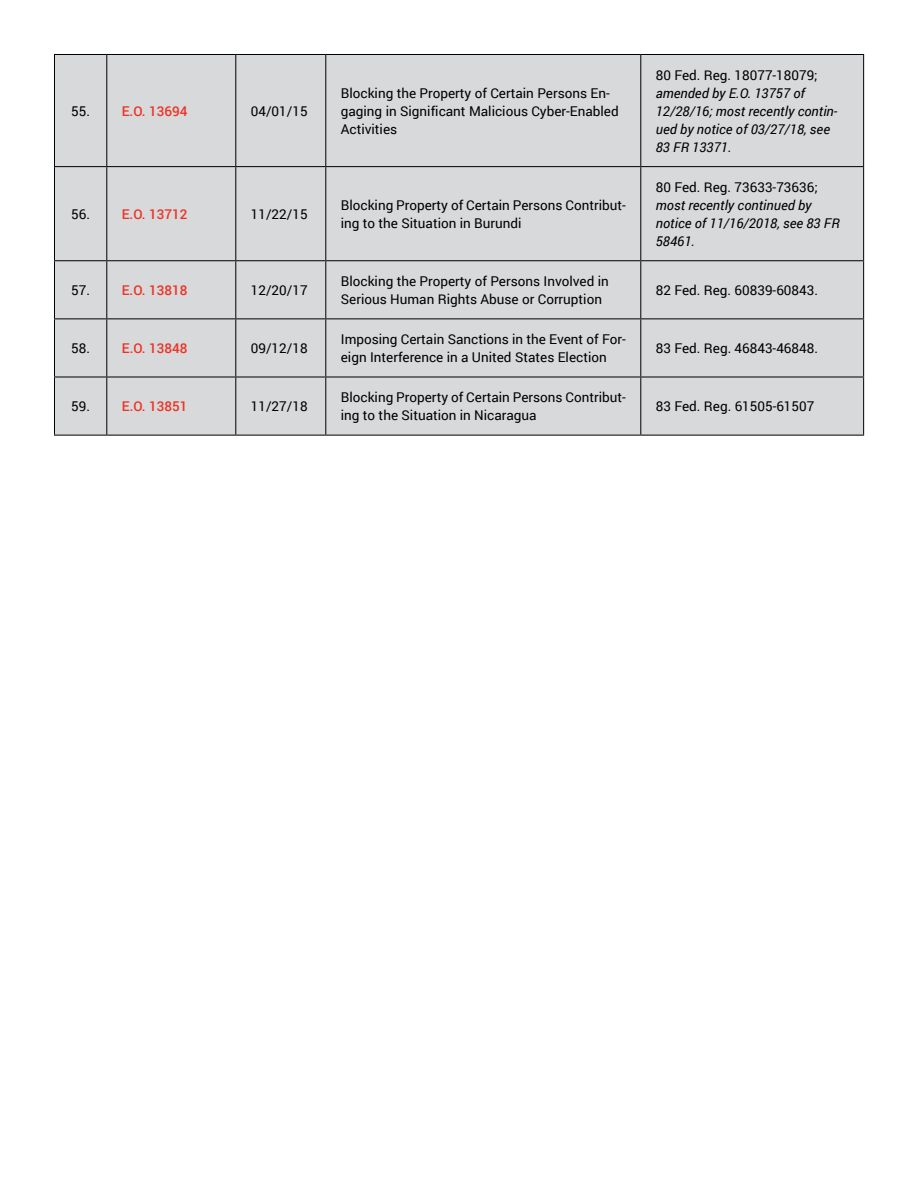
<style>
.page{position:relative;width:918px;height:1188px;background:#fff}
.page>*{position:absolute;margin:0;border:0;box-sizing:border-box;transform-origin:0 0}
.t1{font:13.5px/18px "Roboto";color:#000}
.t2{font:italic 13.5px/18px "Roboto";color:#000}
.t3{font:500 13.5px "Roboto";color:#ee3224}
.s1{font-weight:400;color:#000}
</style>
<div class="page">
<div style="left:55px;top:55px;width:808px;height:380px;background:#d8d9db"></div>
<hr style="left:54px;top:54px;width:53px;height:1px;background:#000">
<hr style="left:54px;top:55px;width:1px;height:111px;background:#000">
<hr style="left:107px;top:54px;width:129px;height:1px;background:#000">
<hr style="left:106px;top:55px;width:1px;height:111px;background:#000">
<hr style="left:236px;top:54px;width:90px;height:1px;background:#000">
<hr style="left:235px;top:55px;width:1px;height:111px;background:#000">
<hr style="left:326px;top:54px;width:315px;height:1px;background:#000">
<hr style="left:325px;top:55px;width:1px;height:111px;background:#000">
<hr style="left:641px;top:54px;width:223px;height:1px;background:#000">
<hr style="left:640px;top:55px;width:1px;height:111px;background:#000">
<hr style="left:863px;top:55px;width:1px;height:111px;background:#000">
<hr style="left:54px;top:166px;width:53px;height:1px;background:#000">
<hr style="left:54px;top:167px;width:1px;height:93px;background:#000">
<hr style="left:107px;top:166px;width:129px;height:1px;background:#000">
<hr style="left:106px;top:167px;width:1px;height:93px;background:#000">
<hr style="left:236px;top:166px;width:90px;height:1px;background:#000">
<hr style="left:235px;top:167px;width:1px;height:93px;background:#000">
<hr style="left:326px;top:166px;width:315px;height:1px;background:#000">
<hr style="left:325px;top:167px;width:1px;height:93px;background:#000">
<hr style="left:641px;top:166px;width:223px;height:1px;background:#000">
<hr style="left:640px;top:167px;width:1px;height:93px;background:#000">
<hr style="left:863px;top:167px;width:1px;height:93px;background:#000">
<hr style="left:54px;top:260px;width:53px;height:1px;background:#000">
<hr style="left:54px;top:261px;width:1px;height:57px;background:#000">
<hr style="left:107px;top:260px;width:129px;height:1px;background:#000">
<hr style="left:106px;top:261px;width:1px;height:57px;background:#000">
<hr style="left:236px;top:260px;width:90px;height:1px;background:#000">
<hr style="left:235px;top:261px;width:1px;height:57px;background:#000">
<hr style="left:326px;top:260px;width:315px;height:1px;background:#000">
<hr style="left:325px;top:261px;width:1px;height:57px;background:#000">
<hr style="left:641px;top:260px;width:223px;height:1px;background:#000">
<hr style="left:640px;top:261px;width:1px;height:57px;background:#000">
<hr style="left:863px;top:261px;width:1px;height:57px;background:#000">
<hr style="left:54px;top:318px;width:53px;height:1px;background:#000">
<hr style="left:54px;top:319px;width:1px;height:57px;background:#000">
<hr style="left:107px;top:318px;width:129px;height:1px;background:#000">
<hr style="left:106px;top:319px;width:1px;height:57px;background:#000">
<hr style="left:236px;top:318px;width:90px;height:1px;background:#000">
<hr style="left:235px;top:319px;width:1px;height:57px;background:#000">
<hr style="left:326px;top:318px;width:315px;height:1px;background:#000">
<hr style="left:325px;top:319px;width:1px;height:57px;background:#000">
<hr style="left:641px;top:318px;width:223px;height:1px;background:#000">
<hr style="left:640px;top:319px;width:1px;height:57px;background:#000">
<hr style="left:863px;top:319px;width:1px;height:57px;background:#000">
<hr style="left:54px;top:376px;width:53px;height:2px;background:#000">
<hr style="left:54px;top:378px;width:1px;height:57px;background:#000">
<hr style="left:54px;top:435px;width:53px;height:1px;background:#000">
<hr style="left:107px;top:376px;width:129px;height:2px;background:#000">
<hr style="left:106px;top:378px;width:1px;height:57px;background:#000">
<hr style="left:107px;top:435px;width:129px;height:1px;background:#000">
<hr style="left:236px;top:376px;width:90px;height:2px;background:#000">
<hr style="left:235px;top:378px;width:1px;height:57px;background:#000">
<hr style="left:236px;top:435px;width:90px;height:1px;background:#000">
<hr style="left:326px;top:376px;width:315px;height:2px;background:#000">
<hr style="left:325px;top:378px;width:1px;height:57px;background:#000">
<hr style="left:326px;top:435px;width:315px;height:1px;background:#000">
<hr style="left:641px;top:376px;width:223px;height:2px;background:#000">
<hr style="left:640px;top:378px;width:1px;height:57px;background:#000">
<hr style="left:863px;top:378px;width:1px;height:57px;background:#000">
<hr style="left:641px;top:435px;width:223px;height:1px;background:#000">
<p class="t3" style="left:71px;top:101px;width:118px"><span class="s1">55.</span> E.O. 13694</p>
<p class="t1" style="left:251px;top:101px;width:58px">04/01/15</p>
<p class="t1" style="left:341px;top:83px;width:279px">Blocking the Property of Certain Persons En&shy;gaging in Significant Malicious Cyber-Enabled<br>Activities</p>
<p class="t3" style="left:71px;top:204px;width:118px"><span class="s1">56.</span> E.O. 13712</p>
<p class="t1" style="left:251px;top:204px;width:58px">11/22/15</p>
<p class="t1" style="left:341px;top:195px;width:286px">Blocking Property of Certain Persons Contribut&shy;ing to the Situation in Burundi</p>
<p class="t1" style="left:656px;top:65px;width:163px">80 Fed. Reg. 18077-18079;</p>
<p class="t2" style="left:656px;top:83px;width:183px">amended by E.O. 13757 of<br>12/28/16; most recently contin&shy;ued by notice of 03/27/18, see<br>83 FR 13371.</p>
<p class="t1" style="left:656px;top:177px;width:163px">80 Fed. Reg. 73633-73636;</p>
<p class="t2" style="left:656px;top:195px;width:185px">most recently continued by notice of 11/16/2018, see 83 FR<br>58461.</p>
<p class="t3" style="left:71px;top:281px;width:118px"><span class="s1">57.</span> E.O. 13818</p>
<p class="t1" style="left:251px;top:281px;width:58px">12/20/17</p>
<p class="t1" style="left:341px;top:272px;width:269px">Blocking the Property of Persons Involved in<br>Serious Human Rights Abuse or Corruption</p>
<p class="t1" style="left:656px;top:280px;width:164px">82 Fed. Reg. 60839-60843.</p>
<p class="t3" style="left:71px;top:339px;width:118px"><span class="s1">58.</span> E.O. 13848</p>
<p class="t1" style="left:251px;top:339px;width:58px">09/12/18</p>
<p class="t1" style="left:341px;top:330px;width:287px">Imposing Certain Sanctions in the Event of For&shy;eign Interference in a United States Election</p>
<p class="t1" style="left:656px;top:339px;width:164px">83 Fed. Reg. 46843-46848.</p>
<p class="t3" style="left:71px;top:397px;width:118px"><span class="s1">59.</span> E.O. 13851</p>
<p class="t1" style="left:251px;top:397px;width:58px">11/27/18</p>
<p class="t1" style="left:341px;top:388px;width:286px">Blocking Property of Certain Persons Contribut&shy;ing to the Situation in Nicaragua</p>
<p class="t1" style="left:656px;top:397px;width:160px">83 Fed. Reg. 61505-61507</p>
</div>
